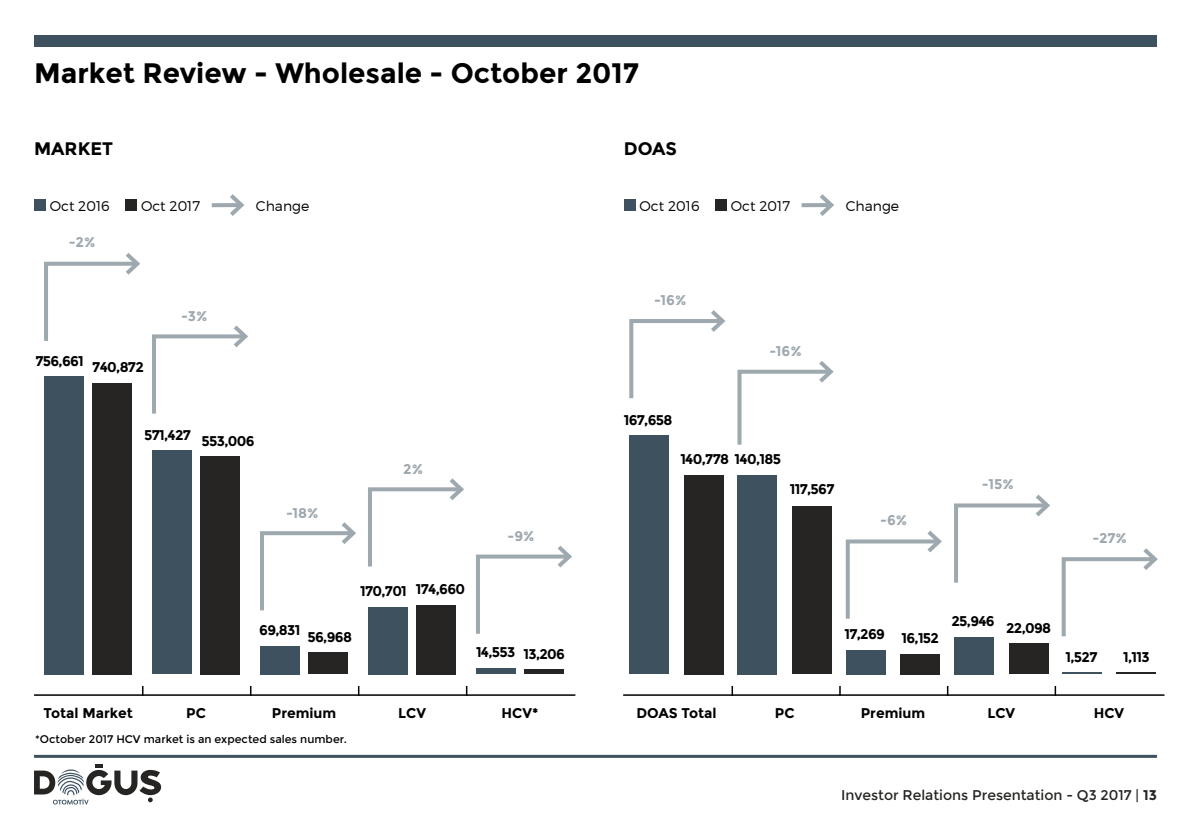
<style>
.page{position:relative;width:1191px;height:840px;background:#fff}
.page>*{position:absolute;margin:0;border:0;box-sizing:border-box;transform-origin:0 0}
.t1{font:700 28px "Montserrat";color:#000}
.t2{font:700 18px "Montserrat";color:#000}
.t3{font:700 14px "Montserrat";letter-spacing:-.05em;color:#000}
.t4{font:300 14px "Montserrat";color:#000}
.t5{font:14px "Montserrat";color:#262523}
.t6{font:700 14px "Montserrat";color:#9ea8af}
.t7{font:700 14px "Montserrat";color:#000}
.t8{font:700 14px "Montserrat";letter-spacing:-.005em;color:#000}
.t9{font:11px "Montserrat";color:#000}
.s1{font-weight:700}
</style>
<div class="page">
<div style="left:34px;top:35px;width:1123px;height:12px;background:#3d515f"></div>
<hr style="left:34px;top:754px;width:1123px;height:3px;background:#3d515f">
<svg style="left:34px;top:764px;width:128px;height:40px"></svg>
<div style="left:34px;top:199px;width:11px;height:12px;background:#3d515f"></div>
<div style="left:125px;top:199px;width:11px;height:12px;background:#262523"></div>
<svg style="left:212px;top:203px;width:14px;height:4px"></svg>
<svg style="left:226px;top:194px;width:18px;height:22px"></svg>
<div style="left:624px;top:199px;width:11px;height:12px;background:#3d515f"></div>
<div style="left:715px;top:199px;width:11px;height:12px;background:#262523"></div>
<svg style="left:801px;top:203px;width:14px;height:4px"></svg>
<svg style="left:815px;top:194px;width:19px;height:22px"></svg>
<svg style="left:629px;top:310px;width:97px;height:89px"></svg>
<svg style="left:845px;top:530px;width:97px;height:89px"></svg>
<svg style="left:954px;top:494px;width:96px;height:89px"></svg>
<svg style="left:1061px;top:548px;width:97px;height:89px"></svg>
<svg style="left:737px;top:361px;width:97px;height:84px"></svg>
<svg style="left:731px;top:686px;width:2px;height:8px"></svg>
<svg style="left:1054px;top:686px;width:2px;height:8px"></svg>
<hr style="left:34px;top:694px;width:541px;height:1px;background:#000">
<hr style="left:623px;top:694px;width:541px;height:1px;background:#000">
<svg style="left:44px;top:253px;width:96px;height:88px"></svg>
<svg style="left:152px;top:325px;width:96px;height:89px"></svg>
<svg style="left:260px;top:522px;width:96px;height:89px"></svg>
<svg style="left:368px;top:478px;width:96px;height:89px"></svg>
<svg style="left:476px;top:545px;width:96px;height:89px"></svg>
<div style="left:476px;top:668px;width:39px;height:6px;background:#3d515f"></div>
<div style="left:524px;top:669px;width:40px;height:5px;background:#262523"></div>
<div style="left:368px;top:606px;width:40px;height:68px;background:#3d515f"></div>
<div style="left:416px;top:604px;width:40px;height:70px;background:#262523"></div>
<div style="left:260px;top:645px;width:40px;height:29px;background:#3d515f"></div>
<div style="left:308px;top:652px;width:40px;height:22px;background:#262523"></div>
<div style="left:152px;top:450px;width:40px;height:224px;background:#3d515f"></div>
<div style="left:200px;top:456px;width:40px;height:218px;background:#262523"></div>
<div style="left:44px;top:376px;width:40px;height:298px;background:#3d515f"></div>
<div style="left:93px;top:383px;width:39px;height:291px;background:#262523"></div>
<div style="left:954px;top:636px;width:39px;height:38px;background:#3d515f"></div>
<div style="left:1008px;top:643px;width:40px;height:31px;background:#262523"></div>
<div style="left:845px;top:649px;width:40px;height:25px;background:#3d515f"></div>
<div style="left:900px;top:653px;width:40px;height:21px;background:#262523"></div>
<div style="left:737px;top:474px;width:40px;height:200px;background:#3d515f"></div>
<div style="left:792px;top:506px;width:40px;height:168px;background:#262523"></div>
<div style="left:629px;top:435px;width:40px;height:239px;background:#3d515f"></div>
<div style="left:684px;top:474px;width:40px;height:200px;background:#262523"></div>
<hr style="left:1061px;top:672px;width:40px;height:2px;background:#3d515f">
<hr style="left:1116px;top:672px;width:40px;height:2px;background:#262523">
<h1 class="t1" style="left:34px;top:57px;width:606px">Market Review - Wholesale - October 2017</h1>
<p class="t2" style="left:34px;top:138px;width:81px">MARKET</p>
<p class="t2" style="left:624px;top:138px;width:55px">DOAS</p>
<p class="t4" style="left:50px;top:197px;width:61px">Oct 2016</p>
<p class="t4" style="left:141px;top:197px;width:61px">Oct 2017</p>
<p class="t4" style="left:256px;top:197px;width:55px">Change</p>
<p class="t4" style="left:639px;top:197px;width:61px">Oct 2016</p>
<p class="t4" style="left:731px;top:197px;width:61px">Oct 2017</p>
<p class="t4" style="left:845px;top:197px;width:55px">Change</p>
<p class="t6" style="left:69px;top:233px;width:28px">-2%</p>
<p class="t3" style="left:35px;top:352px;width:50px">756,661</p>
<p class="t3" style="left:92px;top:359px;width:53px">740,872</p>
<p class="t6" style="left:181px;top:307px;width:28px">-3%</p>
<p class="t3" style="left:144px;top:429px;width:112px">571,427 553,006</p>
<p class="t6" style="left:286px;top:504px;width:34px">-18%</p>
<p class="t6" style="left:403px;top:460px;width:21px">2%</p>
<p class="t6" style="left:507px;top:527px;width:29px">-9%</p>
<p class="t3" style="left:360px;top:581px;width:107px">170,701 174,660</p>
<p class="t3" style="left:259px;top:621px;width:43px">69,831</p>
<p class="t3" style="left:307px;top:628px;width:46px">56,968</p>
<p class="t3" style="left:476px;top:644px;width:91px">14,553 13,206</p>
<p class="t6" style="left:654px;top:291px;width:34px">-16%</p>
<p class="t3" style="left:624px;top:411px;width:50px">167,658</p>
<p class="t6" style="left:769px;top:342px;width:34px">-16%</p>
<p class="t3" style="left:680px;top:450px;width:102px">140,778 140,185</p>
<p class="t3" style="left:790px;top:480px;width:46px">117,567</p>
<p class="t6" style="left:880px;top:511px;width:29px">-6%</p>
<p class="t6" style="left:981px;top:475px;width:33px">-15%</p>
<p class="t6" style="left:1092px;top:529px;width:36px">-27%</p>
<p class="t3" style="left:844px;top:625px;width:42px">17,269</p>
<p class="t3" style="left:901px;top:629px;width:39px">16,152</p>
<p class="t3" style="left:951px;top:612px;width:45px">25,946</p>
<p class="t3" style="left:1006px;top:619px;width:47px">22,098</p>
<p class="t3" style="left:1065px;top:648px;width:33px">1,527</p>
<p class="t3" style="left:1123px;top:648px;width:28px">1,113</p>
<p class="t3" style="left:186px;top:704px;width:21px">PC</p>
<p class="t7" style="left:272px;top:704px;width:66px">Premium</p>
<p class="t3" style="left:398px;top:704px;width:29px">LCV</p>
<p class="t3" style="left:501px;top:704px;width:38px">HCV*</p>
<p class="t8" style="left:636px;top:704px;width:82px">DOAS Total</p>
<p class="t7" style="left:43px;top:704px;width:91px">Total Market</p>
<p class="t3" style="left:775px;top:704px;width:21px">PC</p>
<p class="t7" style="left:860px;top:704px;width:66px">Premium</p>
<p class="t3" style="left:987px;top:704px;width:29px">LCV</p>
<p class="t3" style="left:1093px;top:704px;width:32px">HCV</p>
<p class="t9" style="left:35px;top:732px;width:313px">*October 2017 HCV market is an expected sales number.</p>
<p class="t5" style="left:841px;top:786px;width:317px">Investor Relations Presentation - Q3 2017 | <span class="s1">13</span></p>
</div>
